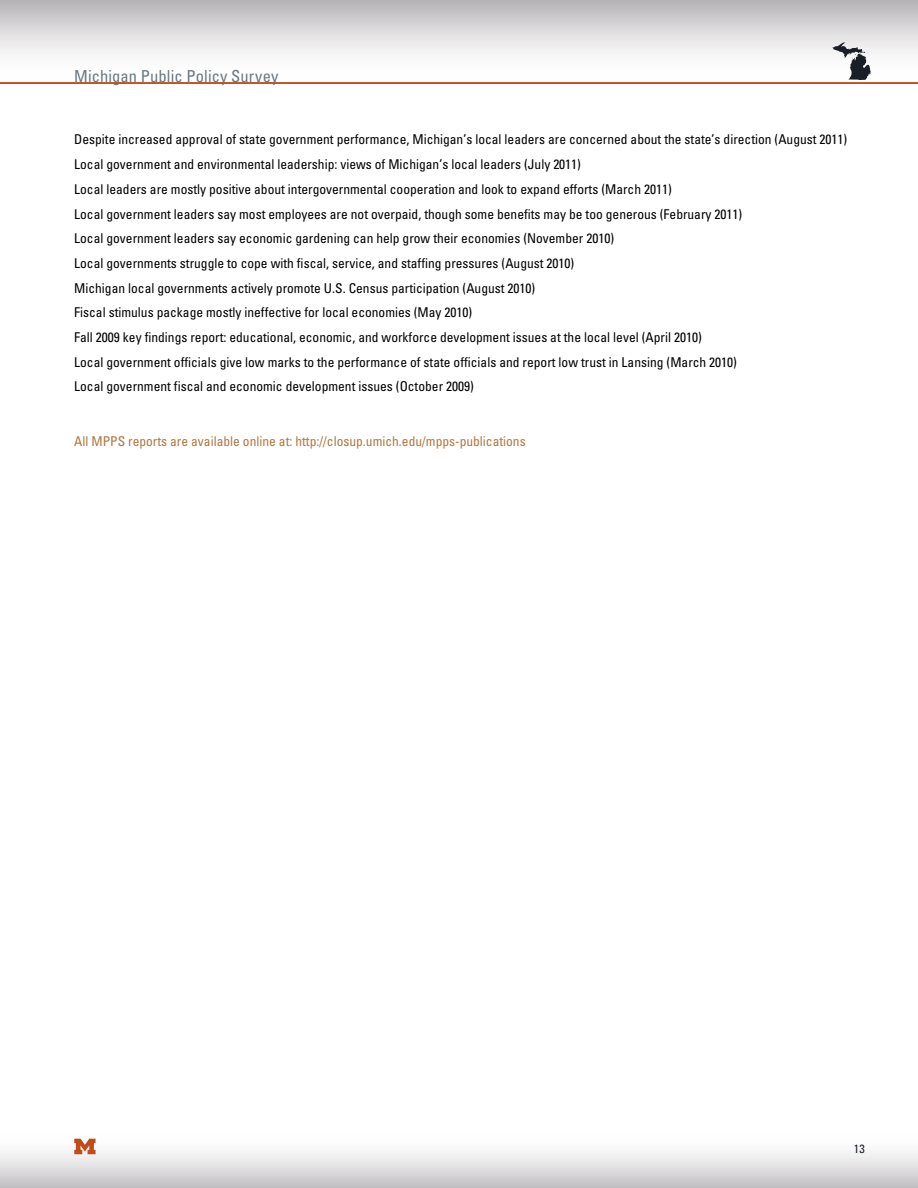
<style>
.page{position:relative;width:918px;height:1188px;background:#fff}
.page>*{position:absolute;margin:0;border:0;box-sizing:border-box;transform-origin:0 0}
.t1{font:condensed 16.5px "Univers LT Std";letter-spacing:.01em;color:#697880}
.t2{font:condensed 13.5px/24.8px "Univers LT Std";color:#000}
.t3{font:condensed 13.5px "Univers LT Std";color:#b2763e}
.t4{font:condensed 12px "Univers LT Std";color:#1a1f27}
</style>
<div class="page">
<div style="left:0;top:1127px;width:918px;height:61px;background:linear-gradient(to bottom,#fff,#c9c7c9)"></div>
<div style="left:0;top:0;width:918px;height:84px;background:linear-gradient(to bottom,#bdbbbd,#fff)"></div>
<svg style="left:832px;top:43px;width:39px;height:37px"></svg>
<svg style="left:74px;top:1139px;width:22px;height:15px"></svg>
<hr style="left:0;top:82px;width:918px;height:2px;background:#c04c1c">
<p class="t1" style="left:74px;top:65px;width:206px">Michigan Public Policy Survey</p>
<p class="t2" style="left:74px;top:126px;width:775px">Despite increased approval of state government performance, Michigan’s local leaders are concerned about the state’s direction (August 2011)<br>Local government and environmental leadership: views of Michigan’s local leaders (July 2011)<br>Local leaders are mostly positive about intergovernmental cooperation and look to expand efforts (March 2011)<br>Local government leaders say most employees are not overpaid, though some benefits may be too generous (February 2011)<br>Local government leaders say economic gardening can help grow their economies (November 2010)<br>Local governments struggle to cope with fiscal, service, and staffing pressures (August 2010)<br>Michigan local governments actively promote U.S. Census participation (August 2010)<br>Fiscal stimulus package mostly ineffective for local economies (May 2010)<br>Fall 2009 key findings report: educational, economic, and workforce development issues at the local level (April 2010)<br>Local government officials give low marks to the performance of state officials and report low trust in Lansing (March 2010)<br>Local government fiscal and economic development issues (October 2009)</p>
<p class="t3" style="left:74px;top:432px;width:453px">All MPPS reports are available online at: http://closup.umich.edu/mpps-publications</p>
<p class="t4" style="left:854px;top:1142px;width:12px">13</p>
</div>
